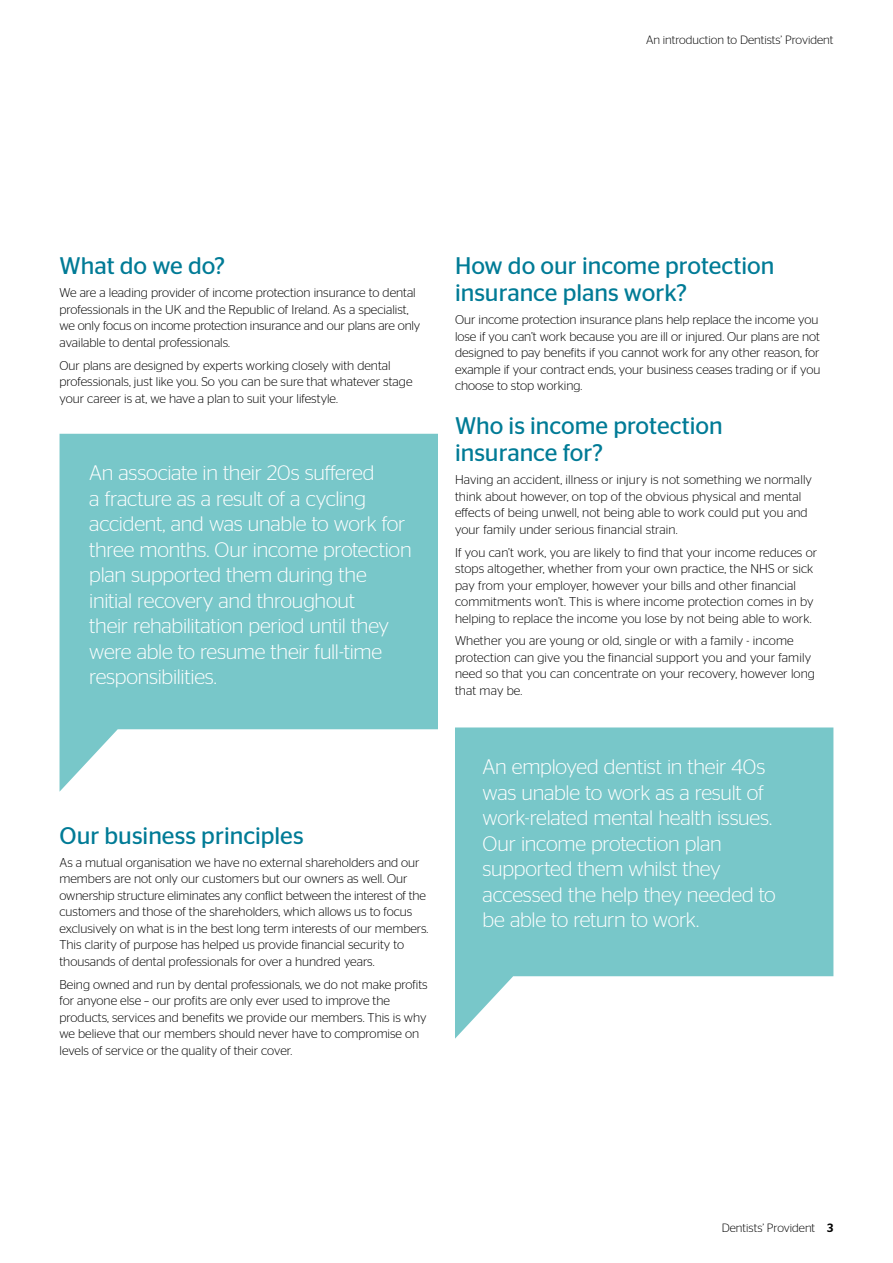
<style>
.page{position:relative;width:893px;height:1263px;background:#fff}
.page>*{position:absolute;margin:0;border:0;box-sizing:border-box;transform-origin:0 0}
.t1{font:24px/27px "Stag Sans";color:#007b96}
.t2{font:300 21px/25.5px "Stag Sans";letter-spacing:-.015em;color:#fff}
.t3{font:300 12.75px/16.5px "Stag Sans";color:#000}
.t4{font:300 12px "Stag Sans";color:#000}
.s1{font-weight:500}
</style>
<div class="page">
<svg style="left:60px;top:434px;width:378px;height:357px;fill:#78c7c9"></svg>
<svg style="left:455px;top:727px;width:378px;height:312px;fill:#78c7c9"></svg>
<p class="t4" style="left:646px;top:33px;width:189px">An introduction to Dentists’ Provident</p>
<h1 class="t1" style="left:60px;top:252px;width:167px">What do we do?</h1>
<p class="t3" style="left:60px;top:284px;width:362px">We are a leading provider of income protection insurance to dental professionals in the UK and the Republic of Ireland. As a specialist, we only focus on income protection insurance and our plans are only available to dental professionals.</p>
<p class="t3" style="left:60px;top:357px;width:354px">Our plans are designed by experts working closely with dental professionals, just like you. So you can be sure that whatever stage your career is at, we have a plan to suit your lifestyle.</p>
<p class="t2" style="left:89px;top:460px;width:324px">An associate in their 20s suffered<br>a fracture as a result of a cycling accident, and was unable to work for three months. Our income protection plan supported them during the initial recovery and throughout<br>their rehabilitation period until they were able to resume their full-time responsibilities.</p>
<h1 class="t1" style="left:60px;top:822px;width:246px">Our business principles</h1>
<p class="t3" style="left:60px;top:854px;width:370px">As a mutual organisation we have no external shareholders and our members are not only our customers but our owners as well. Our ownership structure eliminates any conflict between the interest of the customers and those of the shareholders, which allows us to focus exclusively on what is in the best long term interests of our members.<br>This clarity of purpose has helped us provide financial security to thousands of dental professionals for over a hundred years.</p>
<p class="t3" style="left:60px;top:976px;width:370px">Being owned and run by dental professionals, we do not make profits for anyone else – our profits are only ever used to improve the products, services and benefits we provide our members. This is why we believe that our members should never have to compromise on levels of service or the quality of their cover.</p>
<h1 class="t1" style="left:455px;top:252px;width:321px">How do our income protection insurance plans work?</h1>
<p class="t3" style="left:455px;top:311px;width:367px">Our income protection insurance plans help replace the income you lose if you can’t work because you are ill or injured. Our plans are not designed to pay benefits if you cannot work for any other reason, for example if your contract ends, your business ceases trading or if you choose to stop working.</p>
<h1 class="t1" style="left:455px;top:412px;width:269px">Who is income protection insurance for?</h1>
<p class="t3" style="left:455px;top:471px;width:359px">Having an accident, illness or injury is not something we normally think about however, on top of the obvious physical and mental effects of being unwell, not being able to work could put you and your family under serious financial strain.</p>
<p class="t3" style="left:455px;top:544px;width:364px">If you can’t work, you are likely to find that your income reduces or stops altogether, whether from your own practice, the NHS or sick pay from your employer, however your bills and other financial commitments won’t. This is where income protection comes in by helping to replace the income you lose by not being able to work.</p>
<p class="t3" style="left:455px;top:632px;width:361px">Whether you are young or old, single or with a family - income protection can give you the financial support you and your family need so that you can concentrate on your recovery, however long that may be.</p>
<h2 class="t2" style="left:483px;top:754px;width:295px">An employed dentist in their 40s was unable to work as a result of work-related mental health issues.<br>Our income protection plan supported them whilst they accessed the help they needed to be able to return to work.</h2>
<p class="t4" style="left:722px;top:1221px;width:113px">Dentists’ Provident <span class="s1">3</span></p>
</div>
